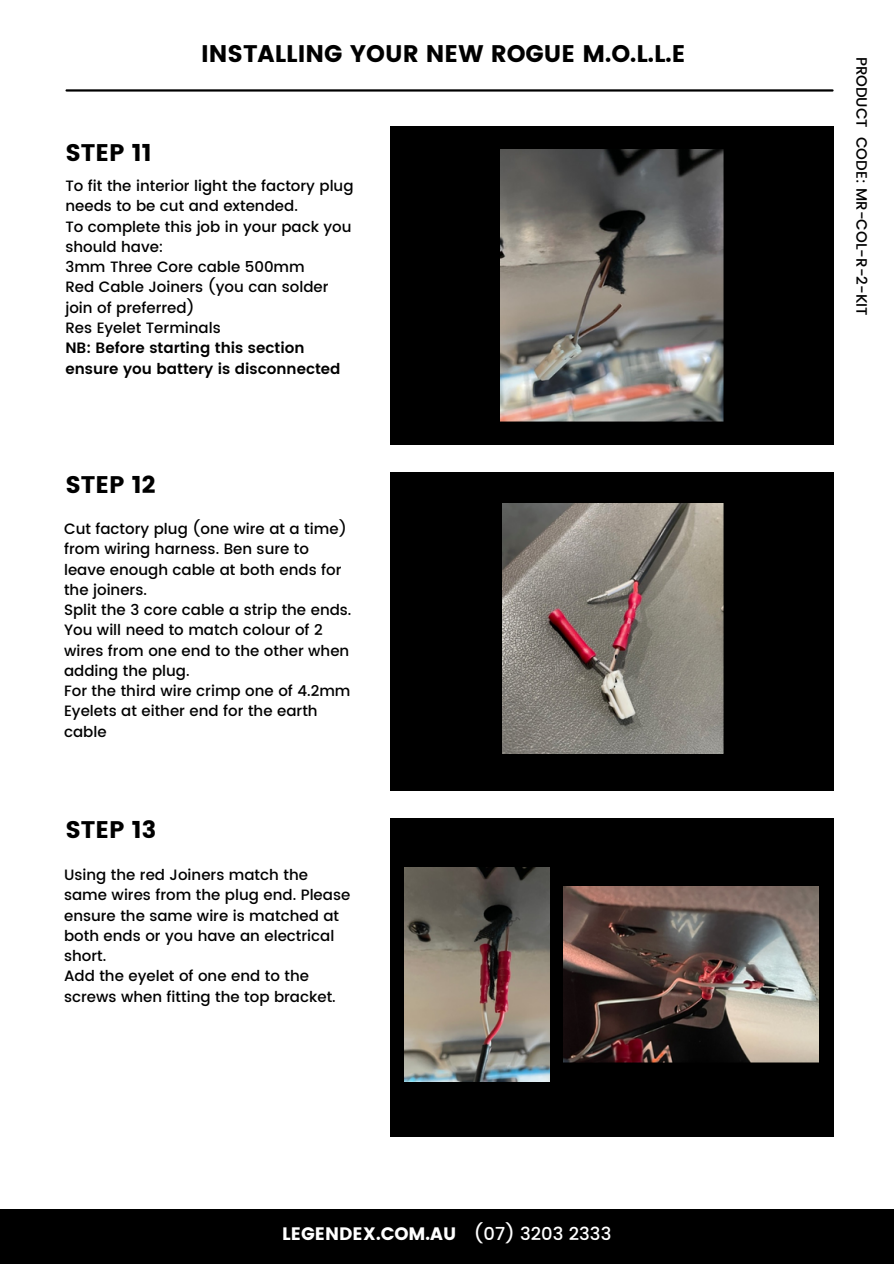
<style>
.page{position:relative;width:894px;height:1264px;background:#fff}
.page>*{position:absolute;margin:0;border:0;box-sizing:border-box;transform-origin:0 0}
.t1{font:24px "Poppins";color:#000}
.t2{font:18px "Poppins";color:#fff}
.t3{font:500 18px "Poppins";color:#fff}
.t4{font:500 15px/20.2px "Poppins";color:#000}
.t5{font:600 15px/20.2px "Poppins";color:#000}
</style>
<div class="page">
<div style="left:390px;top:126px;width:443px;height:319px;background:#000"></div>
<div style="left:390px;top:472px;width:443px;height:319px;background:#000"></div>
<div style="left:390px;top:818px;width:443px;height:318px;background:#000"></div>
<div style="left:0;top:1208px;width:893px;height:55px;background:#000"></div>
<hr style="left:67px;top:89px;width:765px;height:3px;background:#000">
<img style="left:500px;top:150px;width:223px;height:272px">
<img style="left:502px;top:504px;width:221px;height:249px">
<img style="left:404px;top:867px;width:145px;height:214px">
<img style="left:563px;top:886px;width:255px;height:176px">
<p class="t1" style="left:65px;top:138px;width:88px">STEP 11</p>
<h4 class="t1" style="left:201px;top:40px;width:485px">INSTALLING YOUR NEW ROGUE M.O.L.L.E</h4>
<p class="t4" style="left:65px;top:176px;width:289px">To fit the interior light the factory plug needs to be cut and extended.</p>
<p class="t4" style="left:65px;top:216px;width:287px">To complete this job in your pack you should have:</p>
<p class="t4" style="left:65px;top:257px;width:241px">3mm Three Core cable 500mm</p>
<h1 class="t4" style="left:65px;top:277px;width:264px">Red Cable Joiners (you can solder join of preferred)</h1>
<p class="t4" style="left:65px;top:318px;width:157px">Res Eyelet Terminals</p>
<p class="t5" style="left:65px;top:338px;width:276px">NB: Before starting this section ensure you battery is disconnected</p>
<p class="t1" style="left:65px;top:470px;width:92px">STEP 12</p>
<p class="t4" style="left:64px;top:519px;width:284px">Cut factory plug (one wire at a time) from wiring harness. Ben sure to leave enough cable at both ends for the joiners.</p>
<p class="t4" style="left:64px;top:600px;width:289px">Split the 3 core cable a strip the ends.<br>You will need to match colour of 2 wires from one end to the other when adding the plug.</p>
<h1 class="t4" style="left:64px;top:681px;width:288px">For the third wire crimp one of 4.2mm<br>Eyelets at either end for the earth cable</h1>
<p class="t1" style="left:65px;top:816px;width:92px">STEP 13</p>
<p class="t4" style="left:64px;top:864px;width:288px">Using the red Joiners match the same wires from the plug end. Please ensure the same wire is matched at both ends or you have an electrical short.</p>
<p class="t4" style="left:64px;top:966px;width:273px">Add the eyelet of one end to the screws when fitting the top bracket.</p>
<p class="t2" style="left:282px;top:1223px;width:175px">LEGENDEX.COM.AU</p>
<p class="t3" style="left:473px;top:1223px;width:139px">(07) 3203 2333</p>
<h3 class="t4" style="left:871px;top:57px;width:260px;rotate:90deg">PRODUCT CODE: MR-COL-R-2-KIT</h3>
</div>
